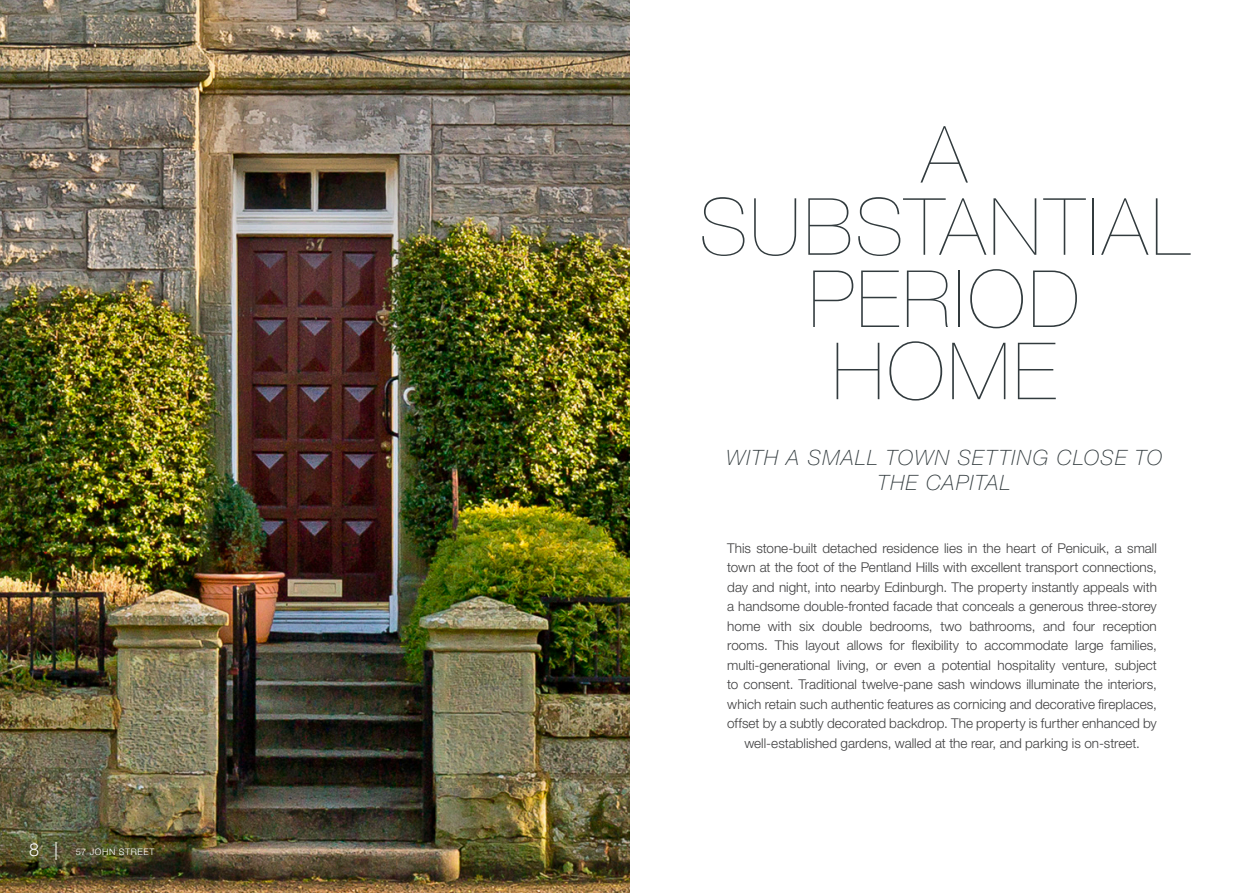
<style>
.page{position:relative;width:1259px;height:893px;background:#fff}
.page>*{position:absolute;margin:0;border:0;box-sizing:border-box;transform-origin:0 0}
.Address_line_1{font:200 79.35px/72.2px "Helvetica Neue";letter-spacing:.045em;color:#323b3e;text-align:center}
.Address_line_1-2{font:italic 100 21.15px "Helvetica Neue LT Std";letter-spacing:.06em;color:#323b3e}
.Address_line_1-3{font:300 13.5px/19.5px "Helvetica Neue LT Std";color:#3e3e3f;text-align:center}
.t1{font:300 9px "Helvetica Neue LT Std";letter-spacing:.075em;color:#fff}
.s1{font-size:18px}
</style>
<div class="page">
<img style="left:0;top:0;width:629px;height:893px">
<p class="t1" style="left:29px;top:846px;width:127px"><span class="s1">8 |</span> 57 JOHN STREET</p>
<p class="Address_line_1" style="left:921px;top:116px;width:47px">A</p>
<p class="Address_line_1" style="left:699px;top:188px;width:491px">SUBSTANTIAL<br>PERIOD</p>
<p class="Address_line_1" style="left:832px;top:332px;width:225px">HOME</p>
<p class="Address_line_1-2" style="left:726px;top:445px;width:438px">WITH A SMALL TOWN SETTING CLOSE TO</p>
<p class="Address_line_1-2" style="left:878px;top:470px;width:134px">THE CAPITAL</p>
<p class="Address_line_1-3" style="left:727px;top:538px;width:431px">This stone-built detached residence lies in the heart of Penicuik, a small town at the foot of the Pentland Hills with excellent transport connections, day and night, into nearby Edinburgh. The property instantly appeals with a handsome double-fronted facade that conceals a generous three-storey home with six double bedrooms, two bathrooms, and four reception rooms. This layout allows for flexibility to accommodate large families, multi-generational living, or even a potential hospitality venture, subject to consent. Traditional twelve-pane sash windows illuminate the interiors, which retain such authentic features as cornicing and decorative fireplaces, offset by a subtly decorated backdrop. The property is further enhanced by well-established gardens, walled at the rear, and parking is on-street.</p>
</div>
